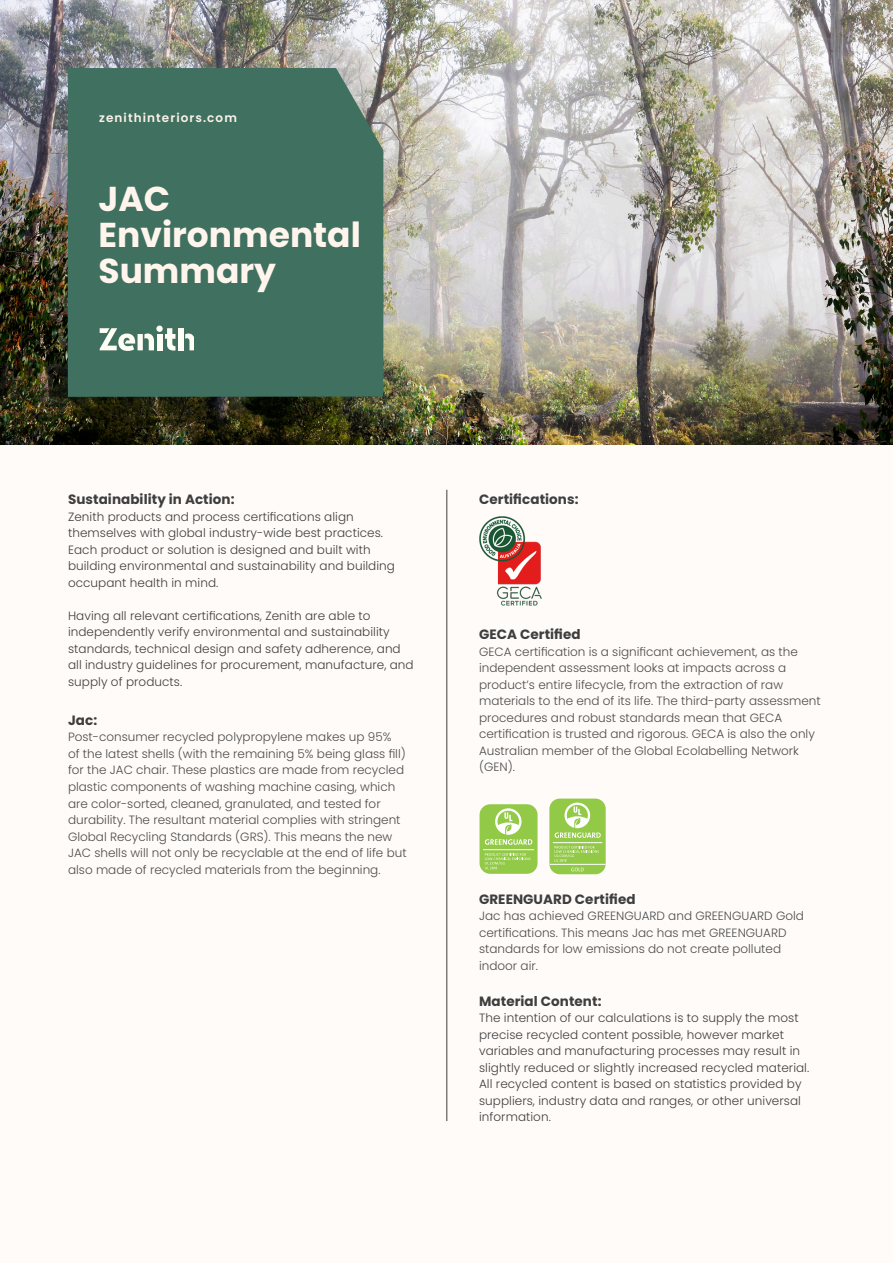
<style>
.page{position:relative;width:893px;height:1263px;background:#fffbf8}
.page>*{position:absolute;margin:0;border:0;box-sizing:border-box;transform-origin:0 0}
.PRODUCT_NAME{font:700 34.5px "Poppins";color:#fff5ed}
.COPY{font:700 13.5px "Poppins";letter-spacing:.005em;color:#3e3e3f}
.COPY-2{font:300 12px/16.5px "Poppins";color:#4b4c4d}
.COPY-3{font:300 12px/16.5px "Poppins";letter-spacing:.005em;color:#3e3e3f}
.WEBSITE_TOP_LEFT{font:600 12px "Poppins";letter-spacing:.09em;color:#fdf3eb}
</style>
<div class="page">
<img style="left:0;top:0;width:893px;height:444px">
<div style="left:68px;top:68px;width:315px;height:329px;background:#407060"></div>
<div style="left:157px;top:334px;width:5px;height:16px;background:#fffef4"></div>
<div style="left:156px;top:326px;width:7px;height:6px;background:#fffef4;border-radius:50%"></div>
<svg style="left:165px;top:328px;width:10px;height:23px"></svg>
<div style="left:178px;top:328px;width:6px;height:22px;background:#fffef4"></div>
<svg style="left:185px;top:333px;width:9px;height:17px"></svg>
<svg style="left:100px;top:328px;width:54px;height:23px"></svg>
<hr style="left:447px;top:490px;width:1px;height:631px;background:#3e3e3f">
<img style="left:479px;top:516px;width:63px;height:90px">
<div style="left:480px;top:804px;width:58px;height:70px;background:#92c947;border-radius:11px"></div>
<svg style="left:485px;top:853px;width:46px;height:16px"></svg>
<hr style="left:483px;top:849px;width:51px;height:1px;background:#fff">
<svg style="left:485px;top:808px;width:47px;height:37px"></svg>
<div style="left:549px;top:799px;width:57px;height:75px;background:#92c947;border-radius:10px"></div>
<hr style="left:549px;top:864px;width:57px;height:1px;background:#fff">
<svg style="left:571px;top:868px;width:13px;height:3px"></svg>
<hr style="left:553px;top:842px;width:49px;height:1px;background:#fff">
<svg style="left:555px;top:802px;width:46px;height:36px"></svg>
<svg style="left:555px;top:846px;width:44px;height:16px"></svg>
<p class="WEBSITE_TOP_LEFT" style="left:99px;top:111px;width:139px">zenithinteriors.com</p>
<p class="PRODUCT_NAME" style="left:99px;top:179px;width:73px">JAC</p>
<p class="PRODUCT_NAME" style="left:99px;top:215px;width:264px">Environmental</p>
<p class="PRODUCT_NAME" style="left:99px;top:251px;width:179px">Summary</p>
<p class="COPY" style="left:68px;top:492px;width:168px">Sustainability in Action:</p>
<p class="COPY-3" style="left:68px;top:509px;width:328px">Zenith products and process certifications align themselves with global industry-wide best practices.<br>Each product or solution is designed and built with building environmental and sustainability and building occupant health in mind.</p>
<p class="COPY-3" style="left:68px;top:608px;width:347px">Having all relevant certifications, Zenith are able to independently verify environmental and sustainability standards, technical design and safety adherence, and all industry guidelines for procurement, manufacture, and supply of products.</p>
<p class="COPY" style="left:68px;top:712px;width:31px">Jac:</p>
<p class="COPY-2" style="left:68px;top:729px;width:340px">Post-consumer recycled polypropylene makes up 95%<br>of the latest shells (with the remaining 5% being glass fill) for the JAC chair. These plastics are made from recycled plastic components of washing machine casing, which are color-sorted, cleaned, granulated, and tested for durability. The resultant material complies with stringent Global Recycling Standards (GRS). This means the new JAC shells will not only be recyclable at the end of life but also made of recycled materials from the beginning.</p>
<p class="COPY" style="left:479px;top:492px;width:101px">Certifications:</p>
<p class="COPY" style="left:479px;top:627px;width:103px">GECA Certified</p>
<p class="COPY-2" style="left:479px;top:644px;width:343px">GECA certification is a significant achievement, as the independent assessment looks at impacts across a product’s entire lifecycle, from the extraction of raw materials to the end of its life. The third-party assessment procedures and robust standards mean that GECA certification is trusted and rigorous. GECA is also the only Australian member of the Global Ecolabelling Network (GEN).</p>
<p class="COPY" style="left:479px;top:891px;width:158px">GREENGUARD Certified</p>
<p class="COPY-2" style="left:479px;top:908px;width:326px">Jac has achieved GREENGUARD and GREENGUARD Gold certifications. This means Jac has met GREENGUARD standards for low emissions do not create polluted indoor air.</p>
<p class="COPY" style="left:479px;top:993px;width:124px">Material Content:</p>
<p class="COPY-3" style="left:479px;top:1010px;width:332px">The intention of our calculations is to supply the most precise recycled content possible, however market variables and manufacturing processes may result in slightly reduced or slightly increased recycled material.<br>All recycled content is based on statistics provided by suppliers, industry data and ranges, or other universal information.</p>
</div>
